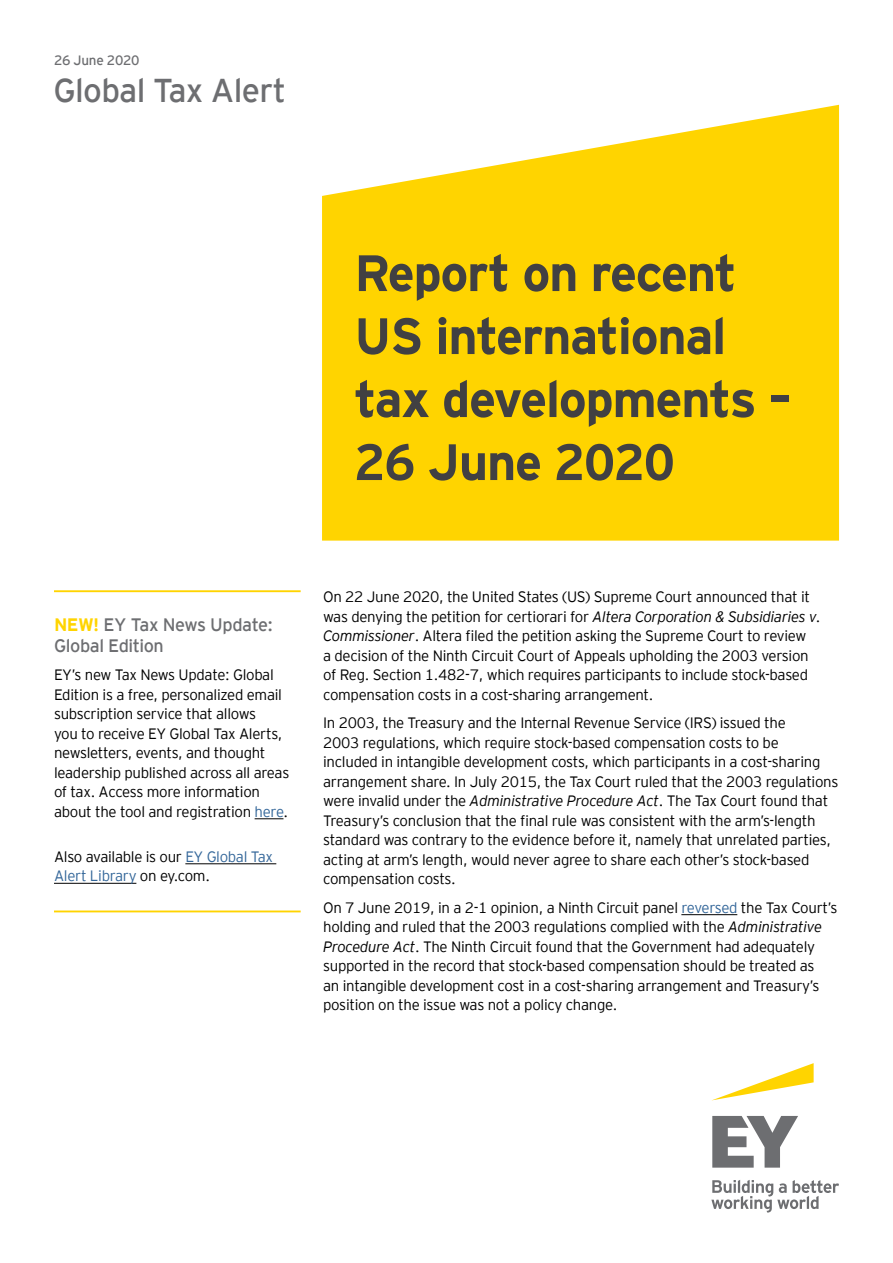
<style>
.page{position:relative;width:893px;height:1263px;background:#fff}
.page>*{position:absolute;margin:0;border:0;box-sizing:border-box;transform-origin:0 0}
.t1{font:700 51px/63px "EY Interstate";letter-spacing:-.025em;color:#414042}
.t2{font:33px "EY Interstate";letter-spacing:-.02em;color:#6d6e71}
.t3{font:18px/21px "EY Interstate";letter-spacing:-.025em;color:#6d6e71}
.t4{font:300 15px/19.5px "EY Interstate";letter-spacing:-.02em;color:#000}
.t5{font:13.5px "EY Interstate";letter-spacing:-.02em;color:#6d6e71}
.s1{font-weight:700;color:#ffd400}
.s2{color:#369}
.s3{font-style:italic}
</style>
<div class="page">
<svg style="left:322px;top:105px;width:517px;height:436px;background:#ffd81a"></svg>
<hr style="left:681px;top:914px;width:56px;height:1px;background:#000">
<hr style="left:54px;top:590px;width:247px;height:2px;background:#ffd400">
<svg style="left:255px;top:818px;width:28px;height:1px"></svg>
<hr style="left:185px;top:863px;width:91px;height:1px;background:#000">
<hr style="left:54px;top:883px;width:82px;height:1px;background:#000">
<hr style="left:54px;top:910px;width:247px;height:2px;background:#ffd400">
<svg style="left:713px;top:1063px;width:101px;height:37px"></svg>
<svg style="left:711px;top:1116px;width:128px;height:96px"></svg>
<p class="t5" style="left:54px;top:50px;width:87px">26 June 2020</p>
<h2 class="t2" style="left:53px;top:67px;width:234px">Global Tax Alert</h2>
<h1 class="t1" style="left:354px;top:238px;width:439px">Report on recent<br>US international tax developments –<br>26 June 2020</h1>
<p class="t3" style="left:54px;top:613px;width:220px"><span class="s1">NEW!</span> EY Tax News Update:<br>Global Edition</p>
<p class="t4" style="left:54px;top:664px;width:237px">EY’s new Tax News Update: Global Edition is a free, personalized email subscription service that allows<br>you to receive EY Global Tax Alerts, newsletters, events, and thought leadership published across all areas of tax. Access more information about the tool and registration <span class="s2">here</span>.</p>
<p class="t4" style="left:54px;top:846px;width:221px">Also available is our <span class="s2">EY Global Tax<br>Alert Library</span> on ey.com.</p>
<p class="t4" style="left:323px;top:586px;width:499px">On 22 June 2020, the United States (US) Supreme Court announced that it was denying the petition for certiorari for <span class="s3">Altera Corporation &amp; Subsidiaries v.<br>Commissioner</span>. Altera filed the petition asking the Supreme Court to review<br>a decision of the Ninth Circuit Court of Appeals upholding the 2003 version of Reg. Section 1.482-7, which requires participants to include stock-based compensation costs in a cost-sharing arrangement.</p>
<p class="t4" style="left:323px;top:712px;width:517px">In 2003, the Treasury and the Internal Revenue Service (IRS) issued the<br>2003 regulations, which require stock-based compensation costs to be<br>included in intangible development costs, which participants in a cost-sharing arrangement share. In July 2015, the Tax Court ruled that the 2003 regulations were invalid under the <span class="s3">Administrative Procedure Act</span>. The Tax Court found that Treasury’s conclusion that the final rule was consistent with the arm’s-length standard was contrary to the evidence before it, namely that unrelated parties, acting at arm’s length, would never agree to share each other’s stock-based compensation costs.</p>
<p class="t4" style="left:323px;top:897px;width:516px">On 7 June 2019, in a 2-1 opinion, a Ninth Circuit panel <span class="s2">reversed</span> the Tax Court’s holding and ruled that the 2003 regulations complied with the <span class="s3">Administrative Procedure Act</span>. The Ninth Circuit found that the Government had adequately supported in the record that stock-based compensation should be treated as<br>an intangible development cost in a cost-sharing arrangement and Treasury’s position on the issue was not a policy change.</p>
</div>
